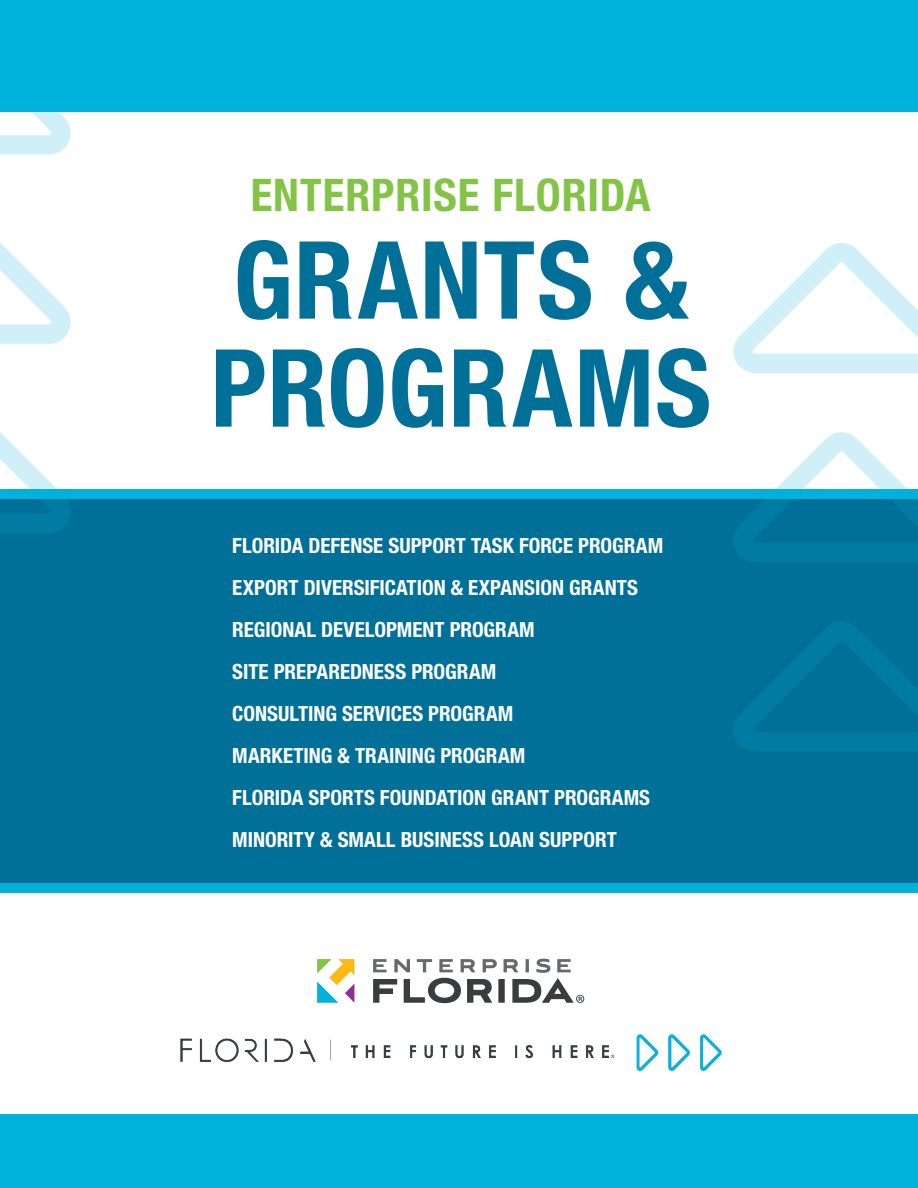
<style>
.page{position:relative;width:918px;height:1188px;background:#fff}
.page>*{position:absolute;margin:0;border:0;box-sizing:border-box;transform-origin:0 0}
.t1{font:700 condensed 108px/108px "Helvetica Neue";letter-spacing:.01em;color:#007098}
.t2{font:700 condensed 45px "Helvetica Neue";letter-spacing:.02em;color:#83c447}
.t3{font:700 condensed 21px "Helvetica Neue";color:#fff}
</style>
<div class="page">
<div style="left:0;top:1115px;width:918px;height:73px;background:#00b1dc"></div>
<div style="left:0;top:496px;width:918px;height:391px;background:#007098"></div>
<div style="left:0;top:490px;width:918px;height:9px;background:#00b1dc"></div>
<div style="left:0;top:884px;width:918px;height:9px;background:#00b1dc"></div>
<svg style="left:317px;top:959px;width:37px;height:44px"></svg>
<svg style="left:373px;top:979px;width:24px;height:24px"></svg>
<svg style="left:404px;top:978px;width:57px;height:25px"></svg>
<svg style="left:467px;top:979px;width:25px;height:24px"></svg>
<div style="left:498px;top:979px;width:7px;height:24px;background:#383d3d"></div>
<svg style="left:373px;top:959px;width:13px;height:13px"></svg>
<svg style="left:417px;top:959px;width:15px;height:13px"></svg>
<svg style="left:439px;top:959px;width:14px;height:13px"></svg>
<svg style="left:461px;top:959px;width:14px;height:13px"></svg>
<svg style="left:483px;top:959px;width:14px;height:13px"></svg>
<svg style="left:394px;top:959px;width:16px;height:13px"></svg>
<svg style="left:504px;top:959px;width:80px;height:44px"></svg>
<img style="left:181px;top:1034px;width:540px;height:37px">
<div style="left:0;top:0;width:918px;height:112px;background:#00b1dc"></div>
<svg style="left:733px;top:243px;width:185px;height:130px"></svg>
<svg style="left:734px;top:622px;width:184px;height:129px"></svg>
<svg style="left:732px;top:432px;width:186px;height:130px"></svg>
<svg style="left:0;top:112px;width:71px;height:43px"></svg>
<svg style="left:0;top:432px;width:72px;height:101px"></svg>
<svg style="left:0;top:243px;width:71px;height:101px"></svg>
<p class="t2" style="left:251px;top:157px;width:401px">ENTERPRISE FLORIDA</p>
<p class="t1" style="left:211px;top:219px;width:502px">GRANTS &amp;<br>PROGRAMS</p>
<p class="t3" style="left:232px;top:528px;width:433px">FLORIDA DEFENSE SUPPORT TASK FORCE PROGRAM</p>
<p class="t3" style="left:232px;top:570px;width:407px">EXPORT DIVERSIFICATION &amp; EXPANSION GRANTS</p>
<p class="t3" style="left:232px;top:612px;width:304px">REGIONAL DEVELOPMENT PROGRAM</p>
<p class="t3" style="left:232px;top:654px;width:266px">SITE PREPAREDNESS PROGRAM</p>
<p class="t3" style="left:232px;top:696px;width:283px">CONSULTING SERVICES PROGRAM</p>
<p class="t3" style="left:232px;top:738px;width:295px">MARKETING &amp; TRAINING PROGRAM</p>
<p class="t3" style="left:232px;top:780px;width:419px">FLORIDA SPORTS FOUNDATION GRANT PROGRAMS</p>
<p class="t3" style="left:232px;top:822px;width:386px">MINORITY &amp; SMALL BUSINESS LOAN SUPPORT</p>
</div>
